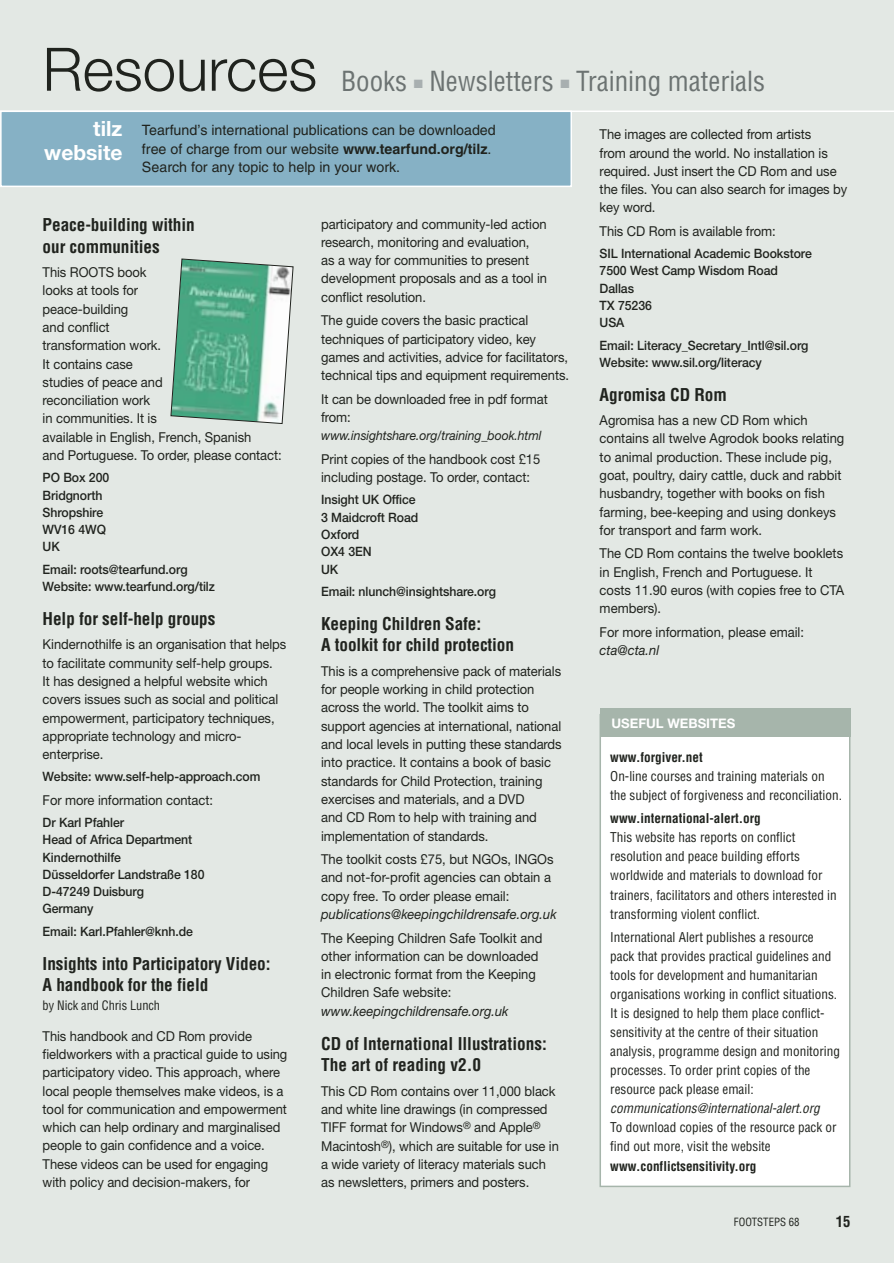
<style>
.page{position:relative;width:894px;height:1263px;background:#e3e8e4}
.page>*{position:absolute;margin:0;border:0;box-sizing:border-box;transform-origin:0 0}
.t1{font:300 60px "Helvetica Neue";color:#20231e}
.t2{font:condensed 27px "Helvetica";color:#6c7372}
.t3{font:700 21px/24px "Helvetica Neue";color:#fff;text-align:right}
.t4{font:700 condensed 17.25px/21.3px "Helvetica";letter-spacing:-.005em;color:#20231e}
.t5{font:700 condensed 15px "Helvetica";color:#20231e}
.t6{font:14.25px/18.5px "Helvetica";color:#20231e}
.t7{font:13.65px/18.3px "Helvetica Neue";letter-spacing:-.005em;color:#20231e;scale:.95 1}
.t8{font:italic 13.65px "Helvetica Neue";color:#20231e;scale:.95 1}
.t9{font:condensed 13.2px/19px "Helvetica";color:#20231e}
.t10{font:700 condensed 13.2px "Helvetica";color:#20231e}
.t11{font:italic condensed 13.2px "Helvetica";color:#20231e}
.t12{font:700 13.2px "Helvetica Neue";color:#fff}
.t13{font:500 12.9px/17.2px "Helvetica Neue";letter-spacing:-.005em;color:#20231e;scale:.95 1}
.t14{font:italic 12.9px "Helvetica Neue";letter-spacing:-.005em;color:#20231e;scale:.95 1}
.t15{font:condensed 12.75px "Helvetica";letter-spacing:-.005em;color:#20231e}
.t16{font:condensed 11.1px "Helvetica";color:#20231e}
.s1{color:#a8afb0}
.s2{font-weight:700}
</style>
<div class="page">
<hr style="left:0;top:111px;width:894px;height:1px;background:#fff">
<div style="left:1px;top:111px;width:570px;height:75px;background:#86b1c5"></div>
<div style="left:0;top:111px;width:572px;height:76px;border:2px solid #fff"></div>
<svg style="left:170px;top:258px;width:124px;height:166px;background:#7fbba4"></svg>
<div style="left:600px;top:715px;width:250px;height:471px;background:#fff"></div>
<div style="left:600px;top:714px;width:251px;height:473px;border:2px solid #a6b5ab"></div>
<div style="left:600px;top:709px;width:251px;height:28px;background:#a6b5ab"></div>
<h1 class="t1" style="left:43px;top:48px;width:276px">Resources</h1>
<h2 class="t2" style="left:341px;top:70px;width:426px">Books <span class="s1">■</span> Newsletters <span class="s1">■</span> Training materials</h2>
<h3 class="t3" style="left:44px;top:119px;width:80px">tilz website</h3>
<p class="t6" style="left:142px;top:123px;width:355px">Tearfund’s international publications can be downloaded free of charge from our website <span class="s2">www.tearfund.org/tilz</span>.<br>Search for any topic to help in your work.</p>
<p class="t4" style="left:43px;top:216px;width:154px">Peace-building within our communities</p>
<p class="t7" style="left:43px;top:264px;width:253px">This ROOTS book<br>looks at tools for<br>peace-building<br>and conflict<br>transformation work.<br>It contains case<br>studies of peace and<br>reconciliation work<br>in communities. It is<br>available in English, French, Spanish<br>and Portuguese. To order, please contact:</p>
<p class="t13" style="left:43px;top:470px;width:72px">PO Box 200<br>Bridgnorth<br>Shropshire<br>WV16 4WQ<br>UK</p>
<p class="t13" style="left:43px;top:562px;width:183px">Email: roots@tearfund.org<br>Website: www.tearfund.org/tilz</p>
<p class="t4" style="left:43px;top:610px;width:174px">Help for self-help groups</p>
<p class="t7" style="left:43px;top:637px;width:258px">Kindernothilfe is an organisation that helps to facilitate community self-help groups.<br>It has designed a helpful website which covers issues such as social and political empowerment, participatory techniques, appropriate technology and micro&shy;enterprise.</p>
<p class="t13" style="left:43px;top:769px;width:231px">Website: www.self-help-approach.com</p>
<p class="t7" style="left:43px;top:792px;width:181px">For more information contact:</p>
<p class="t13" style="left:43px;top:815px;width:172px">Dr Karl Pfahler<br>Head of Africa Department<br>Kindernothilfe<br>Düsseldorfer Landstraße 180<br>D-47249 Duisburg<br>Germany</p>
<p class="t13" style="left:43px;top:924px;width:160px">Email: Karl.Pfahler@knh.de</p>
<p class="t4" style="left:43px;top:954px;width:229px">Insights into Participatory Video:<br>A handbook for the field</p>
<p class="t15" style="left:43px;top:1000px;width:119px">by Nick and Chris Lunch</p>
<p class="t7" style="left:43px;top:1028px;width:259px">This handbook and CD Rom provide fieldworkers with a practical guide to using participatory video. This approach, where local people themselves make videos, is a tool for communication and empowerment which can help ordinary and marginalised people to gain confidence and a voice.<br>These videos can be used for engaging with policy and decision-makers, for</p>
<p class="t7" style="left:321px;top:216px;width:239px">participatory and community-led action research, monitoring and evaluation,<br>as a way for communities to present development proposals and as a tool in conflict resolution.</p>
<p class="t7" style="left:321px;top:313px;width:262px">The guide covers the basic practical techniques of participatory video, key games and activities, advice for facilitators, technical tips and equipment requirements.</p>
<p class="t7" style="left:321px;top:391px;width:240px">It can be downloaded free in pdf format from:</p>
<p class="t14" style="left:321px;top:431px;width:233px">www.insightshare.org/training_book.html</p>
<p class="t7" style="left:321px;top:451px;width:232px">Print copies of the handbook cost £15 including postage. To order, contact:</p>
<p class="t13" style="left:321px;top:492px;width:104px">Insight UK Office<br>3 Maidcroft Road<br>Oxford<br>OX4 3EN<br>UK</p>
<p class="t13" style="left:321px;top:584px;width:186px">Email: nlunch@insightshare.org</p>
<p class="t4" style="left:321px;top:615px;width:195px">Keeping Children Safe:<br>A toolkit for child protection</p>
<p class="t7" style="left:321px;top:663px;width:255px">This is a comprehensive pack of materials for people working in child protection across the world. The toolkit aims to support agencies at international, national and local levels in putting these standards into practice. It contains a book of basic standards for Child Protection, training exercises and materials, and a DVD<br>and CD Rom to help with training and implementation of standards.</p>
<p class="t7" style="left:321px;top:851px;width:246px">The toolkit costs £75, but NGOs, INGOs and not-for-profit agencies can obtain a copy free. To order please email:</p>
<p class="t8" style="left:321px;top:909px;width:249px">publications@keepingchildrensafe.org.uk</p>
<p class="t7" style="left:321px;top:930px;width:234px">The Keeping Children Safe Toolkit and other information can be downloaded in electronic format from the Keeping Children Safe website:</p>
<p class="t8" style="left:321px;top:1006px;width:199px">www.keepingchildrensafe.org.uk</p>
<p class="t4" style="left:321px;top:1034px;width:227px">CD of International Illustrations:<br>The art of reading v2.0</p>
<p class="t7" style="left:321px;top:1083px;width:252px">This CD Rom contains over 11,000 black and white line drawings (in compressed TIFF format for Windows<sup>®</sup> and Apple<sup>® </sup>Macintosh<sup>®</sup>), which are suitable for use in a wide variety of literacy materials such as newsletters, primers and posters.</p>
<p class="t7" style="left:600px;top:127px;width:262px">The images are collected from artists<br>from around the world. No installation is required. Just insert the CD Rom and use the files. You can also search for images by key word.</p>
<p class="t7" style="left:600px;top:223px;width:187px">This CD Rom is available from:</p>
<p class="t13" style="left:600px;top:246px;width:225px">SIL International Academic Bookstore<br>7500 West Camp Wisdom Road<br>Dallas<br>TX 75236<br>USA</p>
<p class="t13" style="left:600px;top:338px;width:221px">Email: Literacy_Secretary_Intl@sil.org<br>Website: www.sil.org/literacy</p>
<p class="t4" style="left:600px;top:385px;width:129px">Agromisa CD Rom</p>
<p class="t7" style="left:600px;top:412px;width:259px">Agromisa has a new CD Rom which contains all twelve Agrodok books relating to animal production. These include pig, goat, poultry, dairy cattle, duck and rabbit husbandry, together with books on fish farming, bee-keeping and using donkeys for transport and farm work.</p>
<p class="t7" style="left:600px;top:546px;width:259px">The CD Rom contains the twelve booklets in English, French and Portuguese. It costs 11.90 euros (with copies free to CTA members).</p>
<p class="t7" style="left:600px;top:624px;width:217px">For more information, please email:</p>
<p class="t8" style="left:600px;top:645px;width:64px">cta@cta.nl</p>
<p class="t12" style="left:611px;top:719px;width:125px">USEFUL WEBSITES</p>
<p class="t10" style="left:610px;top:752px;width:94px">www.forgiver.net</p>
<p class="t9" style="left:610px;top:768px;width:233px">On-line courses and training materials on the subject of forgiveness and reconciliation.</p>
<p class="t10" style="left:610px;top:813px;width:152px">www.international-alert.org</p>
<p class="t9" style="left:610px;top:829px;width:228px">This website has reports on conflict resolution and peace building efforts worldwide and materials to download for trainers, facilitators and others interested in transforming violent conflict.</p>
<p class="t9" style="left:610px;top:929px;width:231px">International Alert publishes a resource pack that provides practical guidelines and tools for development and humanitarian organisations working in conflict situations.<br>It is designed to help them place conflict&shy;sensitivity at the centre of their situation analysis, programme design and monitoring processes. To order print copies of the resource pack please email:</p>
<p class="t11" style="left:610px;top:1103px;width:211px">communications@international-alert.org</p>
<p class="t9" style="left:610px;top:1119px;width:228px">To download copies of the resource pack or find out more, visit the website</p>
<p class="t10" style="left:610px;top:1161px;width:148px">www.conflictsensitivity.org</p>
<p class="t16" style="left:734px;top:1217px;width:67px">FOOTSTEPS 68</p>
<p class="t5" style="left:836px;top:1216px;width:16px">15</p>
</div>
